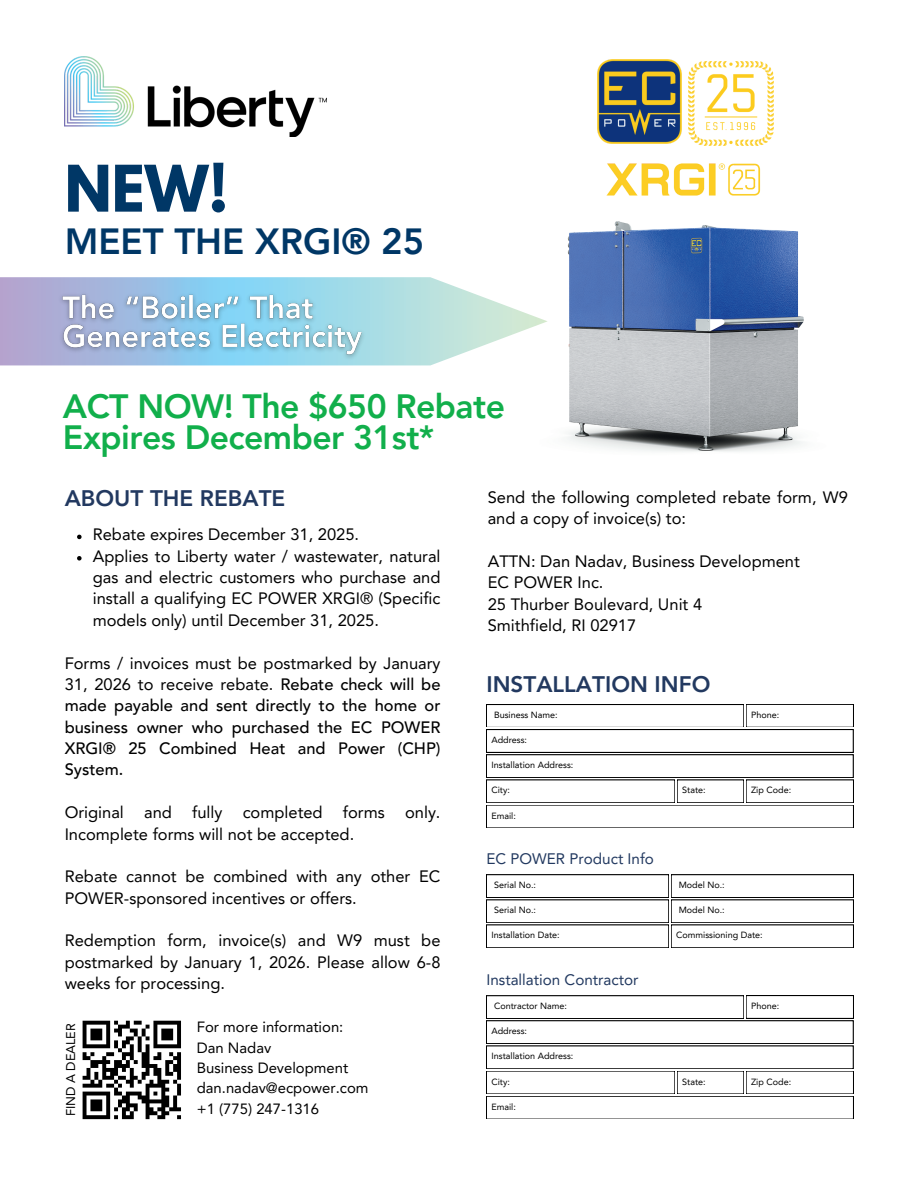
<style>
.page{position:relative;width:918px;height:1188px;background:#fff}
.page>*{position:absolute;margin:0;border:0;box-sizing:border-box;transform-origin:0 0}
.t1{font:700 56.85px "League Spartan";color:#003766}
.t2{font:800 36.3px "Avenir LT Pro";color:#003766}
.t3{font:800 33.75px/30.3px "Avenir LT Pro";letter-spacing:-.015em;color:#11af4b}
.t4{font:800 22.5px "Avenir LT Pro";color:#223960}
.t5{font:16.5px/21.3px "Avenir LT Pro";color:#000}
.t6{font:500 16.5px/21.3px "Avenir LT Pro";color:#000;text-align:justify}
.t7{font:15.3px "Avenir LT Pro";color:#223960}
.t8{font:14.85px/20.2px "Avenir LT Pro";color:#000}
.t9{font:12.6px "Avenir LT Pro";color:#000}
.t10{font:9px "Avenir LT Pro";color:#000}
.s1{font-weight:400}
</style>
<div class="page">
<svg style="left:83px;top:1021px;width:98px;height:98px"></svg>
<img style="left:597px;top:59px;width:85px;height:85px">
<img style="left:689px;top:61px;width:84px;height:83px">
<img style="left:567px;top:221px;width:237px;height:231px">
<img style="left:65px;top:57px;width:262px;height:79px">
<img style="left:606px;top:144px;width:158px;height:52px">
<svg style="left:0;top:277px;width:547px;height:88px"></svg>
<svg style="left:486px;top:875px;width:367px;height:72px"></svg>
<svg style="left:486px;top:704px;width:368px;height:124px"></svg>
<svg style="left:486px;top:996px;width:368px;height:123px"></svg>
<svg style="left:77px;top:535px;width:5px;height:4px"></svg>
<svg style="left:77px;top:556px;width:5px;height:5px"></svg>
<img style="left:55px;top:287px;width:317px;height:78px">
<p class="t1" style="left:65px;top:160px;width:165px">NEW!</p>
<p class="t2" style="left:65px;top:227px;width:361px">MEET THE XRGI® 25</p>
<p class="t3" style="left:63px;top:395px;width:444px">ACT NOW! The $650 Rebate<br>Expires December 31st*</p>
<p class="t4" style="left:65px;top:489px;width:222px">ABOUT THE REBATE</p>
<p class="t5" style="left:93px;top:525px;width:268px">Rebate expires December 31, 2025.</p>
<p class="t5" style="left:93px;top:547px;width:349px;text-align:justify">Applies to Liberty water / wastewater, natural gas and electric customers who purchase and install a qualifying EC POWER XRGI® (Specific models only) until December 31, 2025.</p>
<p class="t6" style="left:65px;top:654px;width:377px"><span class="s1">Forms / invoices must be postmarked by January 31, 2026 to receive rebate.</span> Rebate check will be made payable and sent directly to the home or business owner who purchased the EC POWER XRGI® 25 Combined Heat and Power (CHP)<br>System.</p>
<p class="t5" style="left:65px;top:803px;width:377px">Original and fully completed forms only.<br>Incomplete forms will not be accepted.</p>
<p class="t5" style="left:65px;top:867px;width:377px">Rebate cannot be combined with any other EC<br>POWER-sponsored incentives or offers.</p>
<h6 class="t5" style="left:65px;top:932px;width:377px;text-align:justify">Redemption form, invoice(s) and W9 must be postmarked by January 1, 2026. Please allow 6-8 weeks for processing.</h6>
<p class="t9" style="left:65px;top:1116px;width:94px;rotate:-90deg">FIND A DEALER</p>
<p class="t8" style="left:197px;top:1018px;width:173px">For more information:<br>Dan Nadav<br>Business Development dan.nadav@ecpower.com +1 (775) 247-1316</p>
<p class="t5" style="left:488px;top:488px;width:362px">Send the following completed rebate form, W9 and a copy of invoice(s) to:</p>
<p class="t5" style="left:488px;top:552px;width:314px">ATTN: Dan Nadav, Business Development<br>EC POWER Inc.<br>25 Thurber Boulevard, Unit 4</p>
<p class="t5" style="left:488px;top:616px;width:150px">Smithfield, RI 02917</p>
<p class="t4" style="left:486px;top:675px;width:225px">INSTALLATION INFO</p>
<p class="t10" style="left:494px;top:711px;width:65px">Business Name:</p>
<h6 class="t10" style="left:491px;top:736px;width:37px">Address:</h6>
<p class="t10" style="left:491px;top:761px;width:83px">Installation Address:</p>
<h6 class="t10" style="left:491px;top:787px;width:20px">City:</h6>
<h6 class="t10" style="left:491px;top:812px;width:26px">Email:</h6>
<h6 class="t7" style="left:486px;top:853px;width:169px">EC POWER Product Info</h6>
<h3 class="t10" style="left:494px;top:881px;width:44px">Serial No.:</h3>
<h5 class="t10" style="left:494px;top:907px;width:44px">Serial No.:</h5>
<h5 class="t10" style="left:682px;top:787px;width:25px">State:</h5>
<p class="t10" style="left:679px;top:881px;width:48px">Model No.:</p>
<p class="t10" style="left:679px;top:907px;width:48px">Model No.:</p>
<p class="t10" style="left:751px;top:711px;width:30px">Phone:</p>
<p class="t10" style="left:751px;top:787px;width:42px">Zip Code:</p>
<h6 class="t10" style="left:491px;top:932px;width:70px">Installation Date:</h6>
<h6 class="t10" style="left:676px;top:932px;width:88px">Commissioning Date:</h6>
<p class="t7" style="left:486px;top:973px;width:154px">Installation Contractor</p>
<h2 class="t10" style="left:494px;top:1002px;width:75px">Contractor Name:</h2>
<h6 class="t10" style="left:491px;top:1027px;width:37px">Address:</h6>
<p class="t10" style="left:491px;top:1053px;width:83px">Installation Address:</p>
<p class="t10" style="left:491px;top:1078px;width:20px">City:</p>
<h6 class="t10" style="left:491px;top:1103px;width:26px">Email:</h6>
<p class="t10" style="left:682px;top:1078px;width:25px">State:</p>
<p class="t10" style="left:751px;top:1002px;width:30px">Phone:</p>
<p class="t10" style="left:751px;top:1078px;width:42px">Zip Code:</p>
</div>
